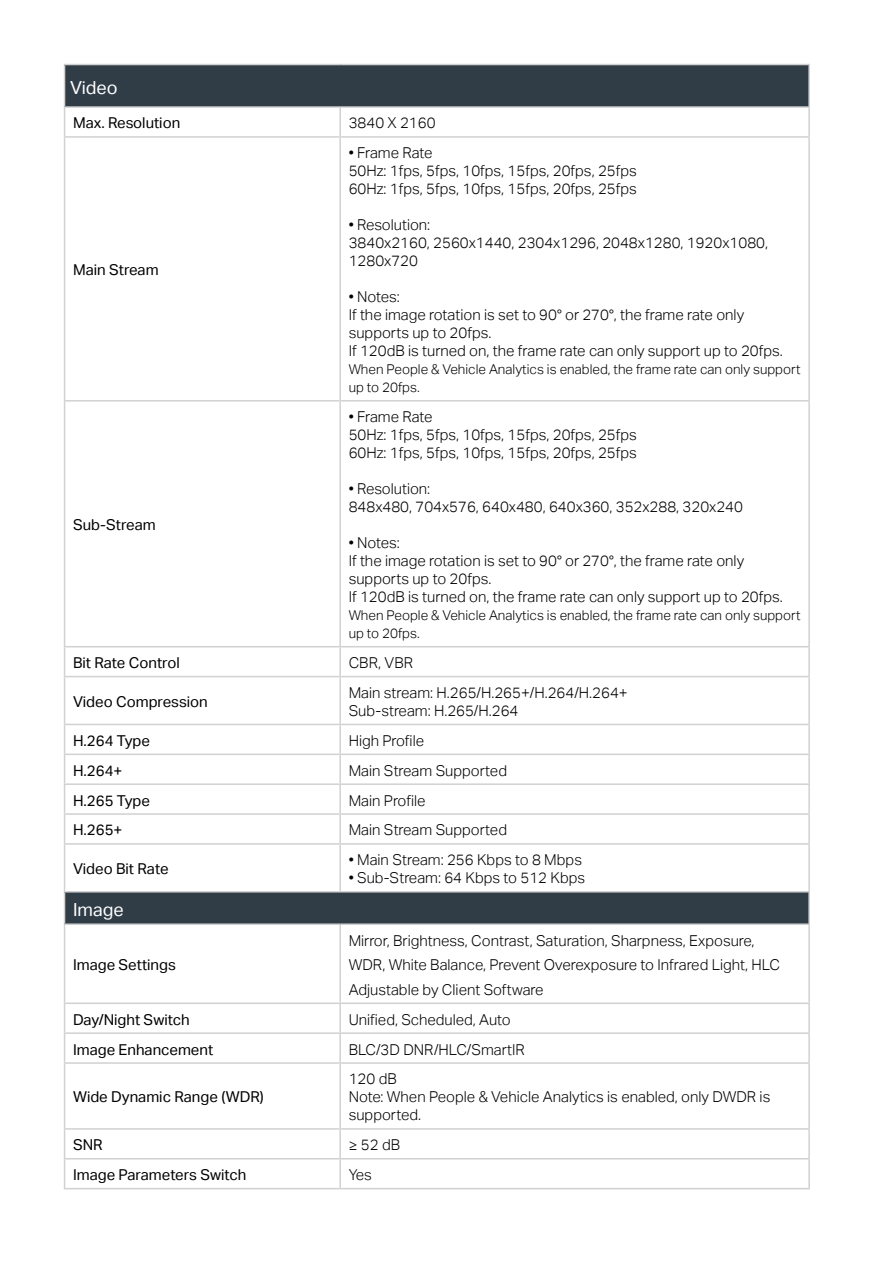
<style>
.page{position:relative;width:893px;height:1263px;background:#fff}
.page>*{position:absolute;margin:0;border:0;box-sizing:border-box;transform-origin:0 0}
.t1{font:18px "TP Link Aktiv Regular";color:#fff}
.t2{font:15px/18px "TP Link Aktiv Light";color:#000}
.t3{font:15px "TP Link Aktiv Regular";color:#000}
.t4{font:13.5px/18px "TP Link Aktiv Light";color:#000}
</style>
<div class="page">
<div style="left:65px;top:65px;width:744px;height:42px;background:#303d47"></div>
<div style="left:65px;top:892px;width:744px;height:32px;background:#303d47"></div>
<hr style="left:64px;top:64px;width:276px;height:1px;background:#d1d1d2">
<hr style="left:64px;top:65px;width:1px;height:41px;background:#d1d1d2">
<hr style="left:340px;top:64px;width:470px;height:1px;background:#d1d1d2">
<hr style="left:808px;top:65px;width:2px;height:41px;background:#d1d1d2">
<hr style="left:64px;top:106px;width:276px;height:2px;background:#d1d1d2">
<svg style="left:64px;top:108px;width:1px;height:28px"></svg>
<hr style="left:340px;top:106px;width:470px;height:2px;background:#d1d1d2">
<hr style="left:339px;top:108px;width:2px;height:28px;background:#d1d1d2">
<hr style="left:808px;top:108px;width:2px;height:28px;background:#d1d1d2">
<hr style="left:64px;top:136px;width:276px;height:2px;background:#d1d1d2">
<hr style="left:64px;top:138px;width:1px;height:262px;background:#d1d1d2">
<hr style="left:340px;top:136px;width:470px;height:2px;background:#d1d1d2">
<hr style="left:339px;top:138px;width:2px;height:262px;background:#d1d1d2">
<hr style="left:808px;top:138px;width:2px;height:262px;background:#d1d1d2">
<hr style="left:64px;top:400px;width:276px;height:2px;background:#d1d1d2">
<hr style="left:64px;top:402px;width:1px;height:244px;background:#d1d1d2">
<hr style="left:340px;top:400px;width:470px;height:2px;background:#d1d1d2">
<hr style="left:339px;top:402px;width:2px;height:244px;background:#d1d1d2">
<hr style="left:808px;top:402px;width:2px;height:244px;background:#d1d1d2">
<hr style="left:64px;top:646px;width:276px;height:1px;background:#d1d1d2">
<svg style="left:64px;top:647px;width:1px;height:29px"></svg>
<hr style="left:340px;top:646px;width:470px;height:1px;background:#d1d1d2">
<hr style="left:339px;top:647px;width:2px;height:29px;background:#d1d1d2">
<hr style="left:808px;top:647px;width:2px;height:29px;background:#d1d1d2">
<hr style="left:64px;top:676px;width:276px;height:1px;background:#d1d1d2">
<hr style="left:64px;top:677px;width:1px;height:47px;background:#d1d1d2">
<hr style="left:340px;top:676px;width:470px;height:1px;background:#d1d1d2">
<hr style="left:339px;top:677px;width:2px;height:47px;background:#d1d1d2">
<hr style="left:808px;top:677px;width:2px;height:47px;background:#d1d1d2">
<hr style="left:64px;top:724px;width:276px;height:1px;background:#d1d1d2">
<hr style="left:340px;top:724px;width:470px;height:1px;background:#d1d1d2">
<hr style="left:339px;top:725px;width:2px;height:28px;background:#d1d1d2">
<hr style="left:808px;top:725px;width:2px;height:28px;background:#d1d1d2">
<hr style="left:64px;top:753px;width:276px;height:2px;background:#d1d1d2">
<hr style="left:340px;top:753px;width:470px;height:2px;background:#d1d1d2">
<hr style="left:339px;top:755px;width:2px;height:28px;background:#d1d1d2">
<hr style="left:808px;top:755px;width:2px;height:28px;background:#d1d1d2">
<hr style="left:64px;top:783px;width:276px;height:2px;background:#d1d1d2">
<hr style="left:340px;top:783px;width:470px;height:2px;background:#d1d1d2">
<hr style="left:339px;top:785px;width:2px;height:28px;background:#d1d1d2">
<hr style="left:808px;top:785px;width:2px;height:28px;background:#d1d1d2">
<hr style="left:64px;top:813px;width:276px;height:2px;background:#d1d1d2">
<svg style="left:64px;top:725px;width:1px;height:118px"></svg>
<hr style="left:340px;top:813px;width:470px;height:2px;background:#d1d1d2">
<hr style="left:339px;top:815px;width:2px;height:28px;background:#d1d1d2">
<hr style="left:808px;top:815px;width:2px;height:28px;background:#d1d1d2">
<hr style="left:64px;top:843px;width:276px;height:2px;background:#d1d1d2">
<hr style="left:64px;top:845px;width:1px;height:46px;background:#d1d1d2">
<hr style="left:340px;top:843px;width:470px;height:2px;background:#d1d1d2">
<hr style="left:339px;top:845px;width:2px;height:46px;background:#d1d1d2">
<hr style="left:808px;top:845px;width:2px;height:46px;background:#d1d1d2">
<hr style="left:64px;top:925px;width:1px;height:77px;background:#d1d1d2">
<hr style="left:339px;top:925px;width:2px;height:77px;background:#d1d1d2">
<hr style="left:808px;top:925px;width:2px;height:77px;background:#d1d1d2">
<hr style="left:64px;top:1002px;width:276px;height:2px;background:#d1d1d2">
<hr style="left:340px;top:1002px;width:470px;height:2px;background:#d1d1d2">
<hr style="left:339px;top:1004px;width:2px;height:28px;background:#d1d1d2">
<hr style="left:808px;top:1004px;width:2px;height:28px;background:#d1d1d2">
<hr style="left:64px;top:1032px;width:276px;height:2px;background:#d1d1d2">
<svg style="left:64px;top:1004px;width:1px;height:58px"></svg>
<hr style="left:340px;top:1032px;width:470px;height:2px;background:#d1d1d2">
<hr style="left:339px;top:1034px;width:2px;height:28px;background:#d1d1d2">
<hr style="left:808px;top:1034px;width:2px;height:28px;background:#d1d1d2">
<hr style="left:64px;top:1062px;width:276px;height:2px;background:#d1d1d2">
<hr style="left:64px;top:1064px;width:1px;height:64px;background:#d1d1d2">
<hr style="left:340px;top:1062px;width:470px;height:2px;background:#d1d1d2">
<hr style="left:339px;top:1064px;width:2px;height:64px;background:#d1d1d2">
<hr style="left:808px;top:1064px;width:2px;height:64px;background:#d1d1d2">
<hr style="left:64px;top:1128px;width:276px;height:2px;background:#d1d1d2">
<hr style="left:340px;top:1128px;width:470px;height:2px;background:#d1d1d2">
<hr style="left:339px;top:1130px;width:2px;height:28px;background:#d1d1d2">
<hr style="left:808px;top:1130px;width:2px;height:28px;background:#d1d1d2">
<hr style="left:64px;top:1158px;width:276px;height:1px;background:#d1d1d2">
<svg style="left:64px;top:1130px;width:1px;height:58px"></svg>
<hr style="left:340px;top:1158px;width:470px;height:1px;background:#d1d1d2">
<hr style="left:339px;top:1159px;width:2px;height:29px;background:#d1d1d2">
<hr style="left:808px;top:1159px;width:2px;height:29px;background:#d1d1d2">
<hr style="left:64px;top:1188px;width:276px;height:1px;background:#d1d1d2">
<hr style="left:340px;top:1188px;width:470px;height:1px;background:#d1d1d2">
<hr style="left:64px;top:892px;width:1px;height:31px;background:#d1d1d2">
<hr style="left:64px;top:891px;width:276px;height:1px;background:#d1d1d2">
<hr style="left:340px;top:891px;width:470px;height:1px;background:#d1d1d2">
<hr style="left:808px;top:892px;width:2px;height:31px;background:#d1d1d2">
<hr style="left:64px;top:923px;width:276px;height:2px;background:#d1d1d2">
<hr style="left:340px;top:923px;width:470px;height:2px;background:#d1d1d2">
<p class="t1" style="left:70px;top:77px;width:49px">Video</p>
<p class="t3" style="left:73px;top:114px;width:109px">Max. Resolution</p>
<p class="t2" style="left:349px;top:114px;width:88px">3840 X 2160</p>
<p class="t3" style="left:73px;top:261px;width:87px">Main Stream</p>
<p class="t3" style="left:73px;top:516px;width:84px">Sub-Stream</p>
<p class="t2" style="left:349px;top:144px;width:290px">• Frame Rate<br>50Hz: 1fps, 5fps, 10fps, 15fps, 20fps, 25fps<br>60Hz: 1fps, 5fps, 10fps, 15fps, 20fps, 25fps</p>
<p class="t2" style="left:349px;top:216px;width:421px">• Resolution:<br>3840x2160, 2560x1440, 2304x1296, 2048x1280, 1920x1080,<br>1280x720</p>
<p class="t2" style="left:349px;top:288px;width:436px">• Notes:<br>If the image rotation is set to 90° or 270°, the frame rate only supports up to 20fps.<br>If 120dB is turned on, the frame rate can only support up to 20fps.</p>
<p class="t4" style="left:349px;top:361px;width:453px">When People &amp; Vehicle Analytics is enabled, the frame rate can only support up to 20fps.</p>
<p class="t2" style="left:349px;top:408px;width:290px">• Frame Rate<br>50Hz: 1fps, 5fps, 10fps, 15fps, 20fps, 25fps<br>60Hz: 1fps, 5fps, 10fps, 15fps, 20fps, 25fps</p>
<p class="t2" style="left:349px;top:480px;width:396px">• Resolution:<br>848x480, 704x576, 640x480, 640x360, 352x288, 320x240</p>
<p class="t2" style="left:349px;top:534px;width:436px">• Notes:<br>If the image rotation is set to 90° or 270°, the frame rate only supports up to 20fps.<br>If 120dB is turned on, the frame rate can only support up to 20fps.</p>
<p class="t4" style="left:349px;top:606px;width:453px">When People &amp; Vehicle Analytics is enabled, the frame rate can only support up to 20fps.</p>
<p class="t3" style="left:73px;top:654px;width:108px">Bit Rate Control</p>
<p class="t2" style="left:349px;top:654px;width:66px">CBR, VBR</p>
<p class="t3" style="left:73px;top:693px;width:136px">Video Compression</p>
<p class="t2" style="left:349px;top:684px;width:281px">Main stream: H.265/H.265+/H.264/H.264+<br>Sub-stream: H.265/H.264</p>
<p class="t3" style="left:73px;top:732px;width:78px">H.264 Type</p>
<p class="t2" style="left:349px;top:732px;width:77px">High Profile</p>
<p class="t3" style="left:73px;top:762px;width:51px">H.264+</p>
<p class="t2" style="left:349px;top:761px;width:160px">Main Stream Supported</p>
<p class="t3" style="left:73px;top:792px;width:78px">H.265 Type</p>
<p class="t2" style="left:349px;top:791px;width:78px">Main Profile</p>
<p class="t3" style="left:73px;top:821px;width:51px">H.265+</p>
<p class="t2" style="left:349px;top:821px;width:160px">Main Stream Supported</p>
<p class="t3" style="left:73px;top:860px;width:97px">Video Bit Rate</p>
<p class="t2" style="left:349px;top:851px;width:235px">• Main Stream: 256 Kbps to 8 Mbps</p>
<p class="t2" style="left:349px;top:869px;width:238px">• Sub-Stream: 64 Kbps to 512 Kbps</p>
<p class="t1" style="left:73px;top:899px;width:52px">Image</p>
<p class="t3" style="left:73px;top:956px;width:104px">Image Settings</p>
<p class="t2" style="left:349px;top:928px;width:433px;line-height:24.6px">Mirror, Brightness, Contrast, Saturation, Sharpness, Exposure,<br>WDR, White Balance, Prevent Overexposure to Infrared Light, HLC<br>Adjustable by Client Software</p>
<p class="t3" style="left:73px;top:1011px;width:118px">Day/Night Switch</p>
<p class="t2" style="left:349px;top:1010px;width:164px">Unified, Scheduled, Auto</p>
<p class="t3" style="left:73px;top:1040px;width:142px">Image Enhancement</p>
<p class="t2" style="left:349px;top:1040px;width:178px">BLC/3D DNR/HLC/SmartIR</p>
<p class="t3" style="left:73px;top:1088px;width:192px">Wide Dynamic Range (WDR)</p>
<p class="t2" style="left:349px;top:1070px;width:423px">120 dB<br>Note: When People &amp; Vehicle Analytics is enabled, only DWDR is supported.</p>
<p class="t3" style="left:73px;top:1136px;width:31px">SNR</p>
<p class="t2" style="left:349px;top:1136px;width:53px">≥ 52 dB</p>
<p class="t3" style="left:73px;top:1166px;width:175px">Image Parameters Switch</p>
<p class="t2" style="left:349px;top:1166px;width:25px">Yes</p>
</div>
